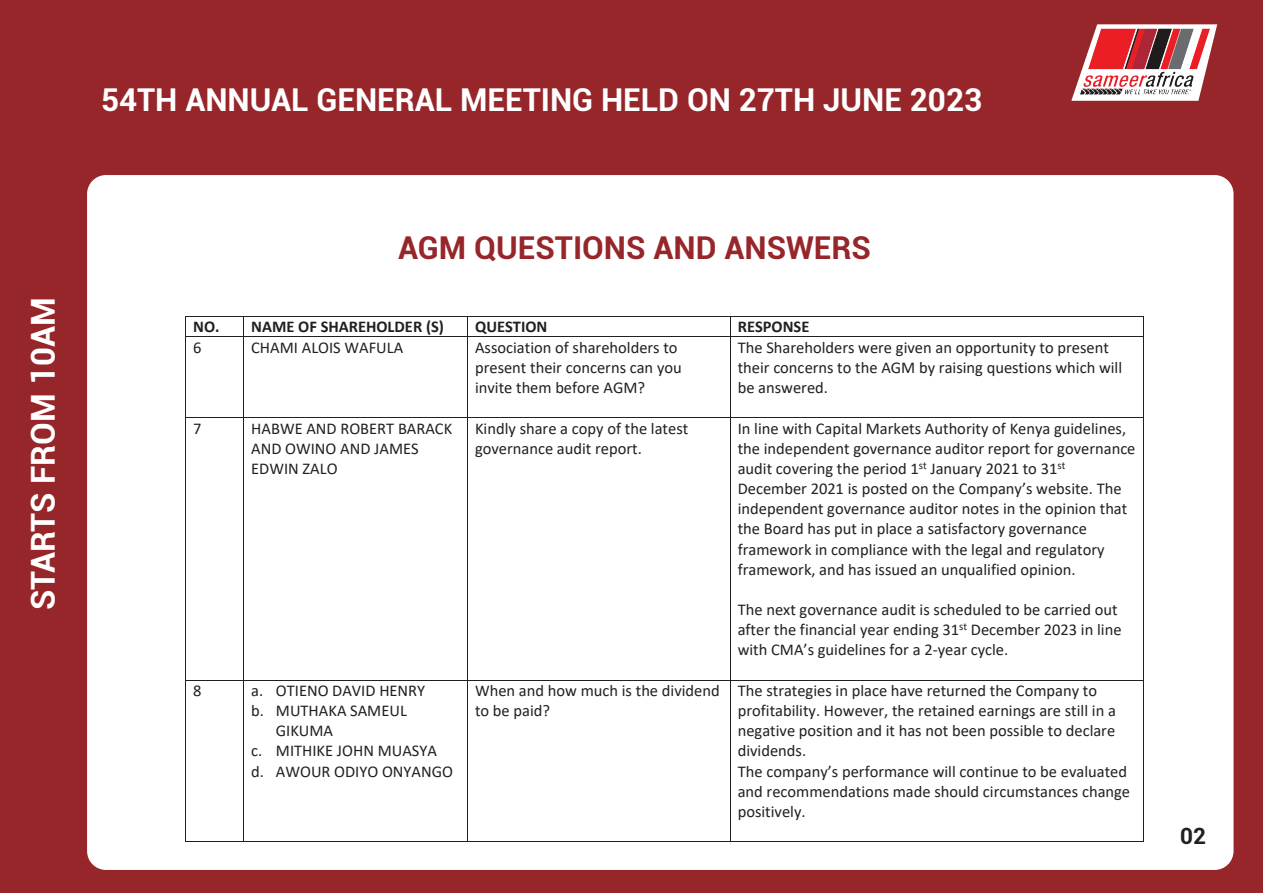
<style>
.page{position:relative;width:1263px;height:893px;background:#96262a}
.page>*{position:absolute;margin:0;border:0;box-sizing:border-box;transform-origin:0 0}
.t1{font:700 33px "Roboto";color:#fff}
.t2{font:700 31.5px "Roboto";color:#fff}
.t3{font:700 31.5px "Roboto";color:#96262a}
.t4{font:700 22.5px "Roboto";color:#231f20}
.t5{font:16.5px/20.1px "Calibri";color:#231f20}
.t6{font:700 16.5px "Calibri";color:#231f20}
</style>
<div class="page">
<div style="left:87px;top:175px;width:1146px;height:695px;background:#fff;border-radius:19px"></div>
<svg style="left:1071px;top:24px;width:146px;height:77px"></svg>
<img style="left:1080px;top:24px;width:129px;height:77px">
<hr style="left:186px;top:316px;width:57px;height:1px;background:#231f20">
<hr style="left:244px;top:316px;width:223px;height:1px;background:#231f20">
<hr style="left:468px;top:316px;width:262px;height:1px;background:#231f20">
<hr style="left:731px;top:316px;width:412px;height:1px;background:#231f20">
<svg style="left:185px;top:316px;width:1px;height:21px"></svg>
<hr style="left:186px;top:336px;width:57px;height:1px;background:#231f20">
<svg style="left:243px;top:316px;width:1px;height:21px"></svg>
<hr style="left:244px;top:336px;width:223px;height:1px;background:#231f20">
<svg style="left:467px;top:316px;width:1px;height:21px"></svg>
<hr style="left:468px;top:336px;width:262px;height:1px;background:#231f20">
<svg style="left:730px;top:316px;width:1px;height:21px"></svg>
<hr style="left:731px;top:336px;width:412px;height:1px;background:#231f20">
<svg style="left:1143px;top:316px;width:1px;height:21px"></svg>
<hr style="left:185px;top:337px;width:1px;height:81px;background:#231f20">
<hr style="left:243px;top:337px;width:1px;height:81px;background:#231f20">
<hr style="left:467px;top:337px;width:1px;height:81px;background:#231f20">
<hr style="left:730px;top:337px;width:1px;height:81px;background:#231f20">
<hr style="left:1143px;top:337px;width:1px;height:81px;background:#231f20">
<hr style="left:186px;top:418px;width:57px;height:1px;background:#231f20">
<hr style="left:244px;top:418px;width:223px;height:1px;background:#231f20">
<hr style="left:468px;top:418px;width:262px;height:1px;background:#231f20">
<hr style="left:731px;top:418px;width:412px;height:1px;background:#231f20">
<hr style="left:185px;top:418px;width:1px;height:262px;background:#231f20">
<hr style="left:243px;top:418px;width:1px;height:262px;background:#231f20">
<hr style="left:467px;top:418px;width:1px;height:262px;background:#231f20">
<hr style="left:730px;top:418px;width:1px;height:262px;background:#231f20">
<hr style="left:1143px;top:418px;width:1px;height:262px;background:#231f20">
<hr style="left:186px;top:680px;width:57px;height:1px;background:#231f20">
<hr style="left:244px;top:680px;width:223px;height:1px;background:#231f20">
<hr style="left:468px;top:680px;width:262px;height:1px;background:#231f20">
<hr style="left:731px;top:680px;width:412px;height:1px;background:#231f20">
<hr style="left:185px;top:680px;width:1px;height:161px;background:#231f20">
<hr style="left:186px;top:841px;width:57px;height:1px;background:#231f20">
<hr style="left:243px;top:680px;width:1px;height:161px;background:#231f20">
<hr style="left:244px;top:841px;width:223px;height:1px;background:#231f20">
<hr style="left:467px;top:680px;width:1px;height:161px;background:#231f20">
<hr style="left:468px;top:841px;width:262px;height:1px;background:#231f20">
<hr style="left:730px;top:680px;width:1px;height:161px;background:#231f20">
<hr style="left:731px;top:841px;width:412px;height:1px;background:#231f20">
<hr style="left:1143px;top:680px;width:1px;height:161px;background:#231f20">
<h2 class="t2" style="left:101px;top:78px;width:883px">54TH ANNUAL GENERAL MEETING HELD ON 27TH JUNE 2023</h2>
<h1 class="t1" style="left:20px;top:610px;width:314px;rotate:-90deg">STARTS FROM 10AM</h1>
<h2 class="t3" style="left:398px;top:226px;width:474px">AGM QUESTIONS AND ANSWERS</h2>
<p class="t6" style="left:193px;top:315px;width:252px">NO. NAME OF SHAREHOLDER (S)</p>
<p class="t6" style="left:475px;top:315px;width:74px">QUESTION</p>
<p class="t6" style="left:738px;top:315px;width:73px">RESPONSE</p>
<p class="t5" style="left:193px;top:337px;width:10px">6</p>
<p class="t5" style="left:251px;top:337px;width:154px">CHAMI ALOIS WAFULA</p>
<p class="t5" style="left:475px;top:337px;width:208px">Association of shareholders to present their concerns can you invite them before AGM?</p>
<p class="t5" style="left:738px;top:337px;width:386px">The Shareholders were given an opportunity to present their concerns to the AGM by raising questions which will be answered.</p>
<p class="t5" style="left:193px;top:418px;width:10px">7</p>
<p class="t5" style="left:251px;top:418px;width:203px">HABWE AND ROBERT BARACK<br>AND OWINO AND JAMES<br>EDWIN ZALO</p>
<p class="t5" style="left:475px;top:418px;width:215px">Kindly share a copy of the latest governance audit report.</p>
<p class="t5" style="left:738px;top:418px;width:399px">In line with Capital Markets Authority of Kenya guidelines, the independent governance auditor report for governance audit covering the period 1<sup>st</sup> January 2021 to 31<sup>st </sup>December 2021 is posted on the Company’s website. The independent governance auditor notes in the opinion that the Board has put in place a satisfactory governance framework in compliance with the legal and regulatory framework, and has issued an unqualified opinion.</p>
<p class="t5" style="left:738px;top:599px;width:385px">The next governance audit is scheduled to be carried out after the financial year ending 31<sup>st</sup> December 2023 in line with CMA’s guidelines for a 2-year cycle.</p>
<p class="t5" style="left:193px;top:680px;width:10px">8</p>
<p class="t5" style="left:251px;top:680px;width:176px">a. OTIENO DAVID HENRY</p>
<p class="t5" style="left:251px;top:700px;width:157px">b. MUTHAKA SAMEUL</p>
<p class="t5" style="left:276px;top:720px;width:59px">GIKUMA</p>
<p class="t5" style="left:251px;top:740px;width:187px">c. MITHIKE JOHN MUASYA</p>
<p class="t5" style="left:251px;top:761px;width:203px">d. AWOUR ODIYO ONYANGO</p>
<p class="t5" style="left:475px;top:680px;width:246px">When and how much is the dividend to be paid?</p>
<p class="t5" style="left:738px;top:680px;width:394px">The strategies in place have returned the Company to profitability. However, the retained earnings are still in a negative position and it has not been possible to declare dividends.<br>The company’s performance will continue to be evaluated and recommendations made should circumstances change positively.</p>
<h3 class="t4" style="left:1180px;top:820px;width:27px">02</h3>
</div>
